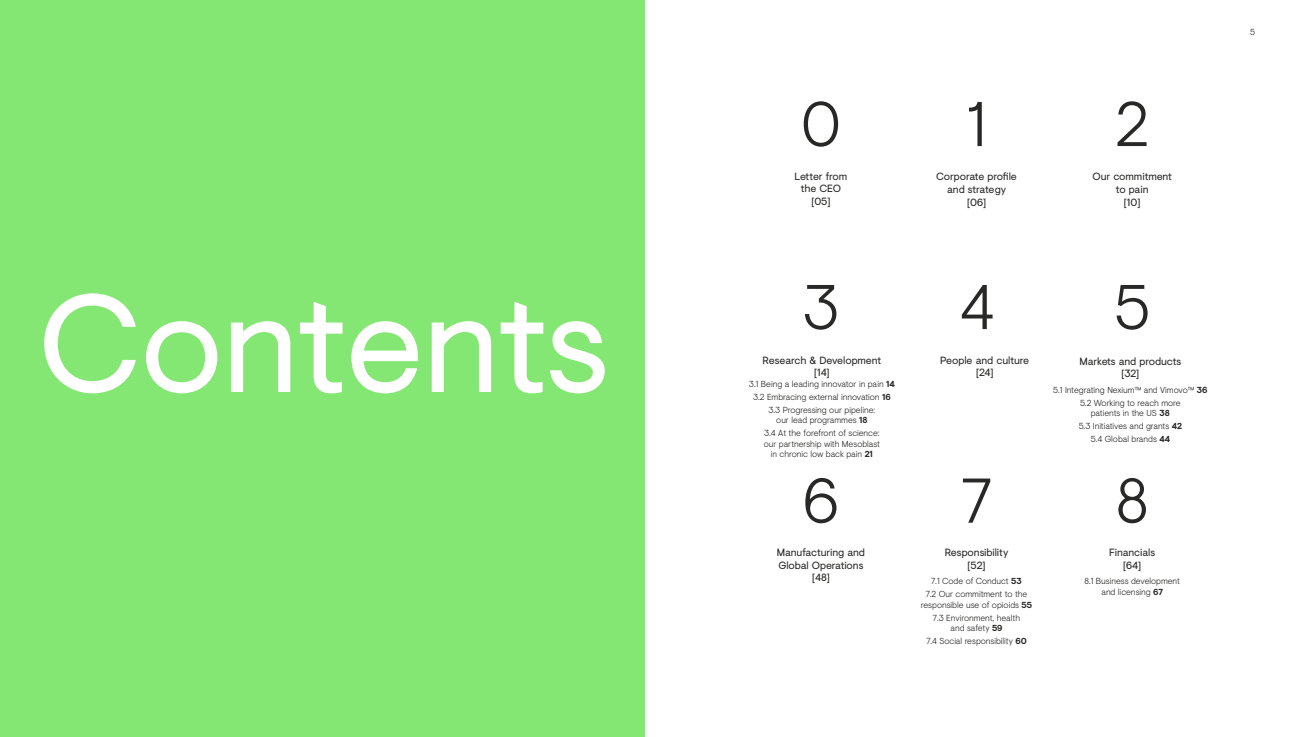
<style>
.page{position:relative;width:1290px;height:737px;background:#fff}
.page>*{position:absolute;margin:0;border:0;box-sizing:border-box;transform-origin:0 0}
.t1{font:138.78px "Visuelt";letter-spacing:-.01em;color:#fff}
.t2{font:300 63px "Visuelt";color:#282827}
.t3{font:10.5px/12.6px "Visuelt";letter-spacing:-.01em;color:#282827;text-align:center}
.t4{font:300 8.75px/13px "Visuelt";letter-spacing:-.005em;color:#282827;text-align:center}
.s1{font-weight:700}
</style>
<div class="page">
<div style="left:0;top:0;width:645px;height:737px;background:#85e773"></div>
<h1 class="t1" style="left:38px;top:245px;width:573px">Contents</h1>
<h2 class="t2" style="left:801px;top:79px;width:42px">0</h2>
<p class="t3" style="left:794px;top:169px;width:54px">Letter from the CEO [05]</p>
<h2 class="t2" style="left:967px;top:79px;width:21px">1</h2>
<p class="t3" style="left:936px;top:170px;width:82px">Corporate profile and strategy<br>[06]</p>
<h2 class="t2" style="left:1115px;top:79px;width:36px">2</h2>
<p class="t3" style="left:1092px;top:170px;width:81px">Our commitment to pain<br>[10]</p>
<h2 class="t2" style="left:803px;top:262px;width:38px">3</h2>
<p class="t3" style="left:762px;top:353px;width:120px">Research &amp; Development [14]</p>
<p class="t4" style="left:749px;top:377px;width:147px">3.1 Being a leading innovator in pain <span class="s1">14<br></span>3.2 Embracing external innovation <span class="s1">16<br></span>3.3 Progressing our pipeline:</p>
<p class="t4" style="left:764px;top:413px;width:117px">our lead programmes <span class="s1">18<br></span>3.4 At the forefront of science:</p>
<p class="t4" style="left:764px;top:438px;width:118px;line-height:10.5px">our partnership with Mesoblast in chronic low back pain <span class="s1">21</span></p>
<h2 class="t2" style="left:803px;top:455px;width:37px">6</h2>
<p class="t3" style="left:777px;top:546px;width:90px">Manufacturing and<br>Global Operations [48]</p>
<h2 class="t2" style="left:959px;top:262px;width:36px">4</h2>
<p class="t3" style="left:940px;top:353px;width:91px">People and culture [24]</p>
<h2 class="t2" style="left:962px;top:455px;width:31px">7</h2>
<p class="t3" style="left:945px;top:546px;width:65px">Responsibility [52]</p>
<p class="t4" style="left:926px;top:574px;width:103px">7.1 Code of Conduct <span class="s1">53<br></span>7.2 Our commitment to the</p>
<p class="t4" style="left:921px;top:597px;width:113px">responsible use of opioids <span class="s1">55<br></span>7.3 Environment, health</p>
<p class="t4" style="left:926px;top:621px;width:102px">and safety <span class="s1">59<br></span>7.4 Social responsibility <span class="s1">60</span></p>
<h2 class="t2" style="left:1114px;top:262px;width:37px">5</h2>
<p class="t3" style="left:1079px;top:354px;width:103px">Markets and products [32]</p>
<p class="t4" style="left:1053px;top:383px;width:156px">5.1 Integrating Nexium™ and Vimovo™ <span class="s1">36<br></span>5.2 Working to reach more</p>
<p class="t4" style="left:1078px;top:406px;width:105px">patients in the US <span class="s1">38<br></span>5.3 Initiatives and grants <span class="s1">42<br></span>5.4 Global brands <span class="s1">44</span></p>
<h2 class="t2" style="left:1115px;top:455px;width:35px">8</h2>
<p class="t3" style="left:1109px;top:546px;width:47px">Financials [64]</p>
<p class="t4" style="left:1084px;top:575px;width:97px;line-height:10.5px">8.1 Business development and licensing <span class="s1">67</span></p>
<p class="t4" style="left:1250px;top:25px;width:6px">5</p>
</div>
